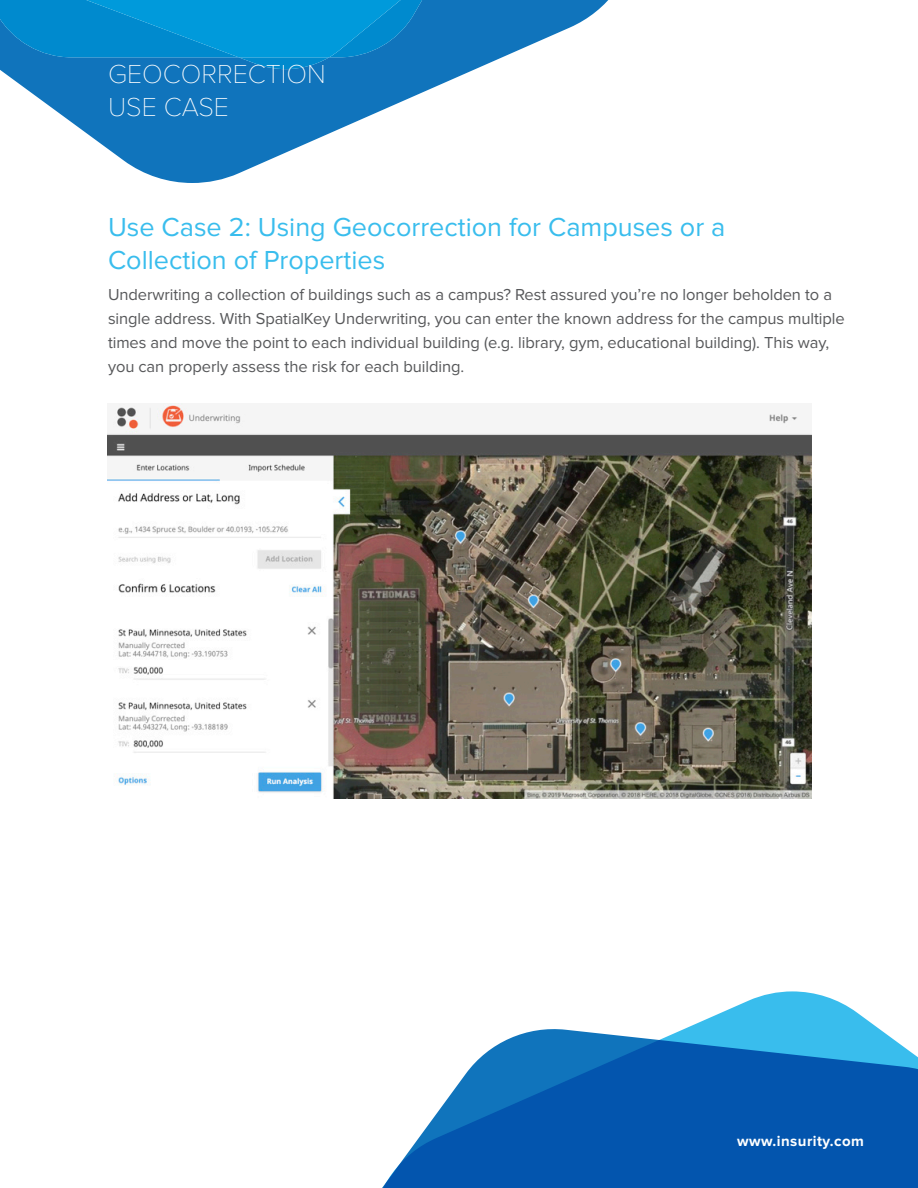
<style>
.page{position:relative;width:918px;height:1188px;background:#fff}
.page>*{position:absolute;margin:0;border:0;box-sizing:border-box;transform-origin:0 0}
.t1{font:27px/33px "Proxima Nova";color:#39bded}
.t2{font:100 27px "Proxima Nova T";color:#fff}
.t3{font:16.5px/24px "Proxima Nova";letter-spacing:-.005em;color:#57585a}
.t4{font:700 15px "Proxima Nova";letter-spacing:.03em;color:#fff}
</style>
<div class="page">
<svg style="left:0;top:0;width:609px;height:183px"></svg>
<svg style="left:0;top:0;width:583px;height:69px;background:#168ece"></svg>
<img style="left:107px;top:403px;width:705px;height:396px">
<svg style="left:686px;top:991px;width:192px;height:37px;fill:#39bded"></svg>
<svg style="left:382px;top:1028px;width:536px;height:160px;background:#2976be"></svg>
<p class="t2" style="left:108px;top:59px;width:219px">GEOCORRECTION</p>
<p class="t2" style="left:108px;top:92px;width:122px">USE CASE</p>
<p class="t1" style="left:108px;top:211px;width:619px">Use Case 2: Using Geocorrection for Campuses or a<br>Collection of Properties</p>
<p class="t3" style="left:108px;top:283px;width:738px">Underwriting a collection of buildings such as a campus? Rest assured you’re no longer beholden to a single address. With SpatialKey Underwriting, you can enter the known address for the campus multiple times and move the point to each individual building (e.g. library, gym, educational building). This way, you can properly assess the risk for each building.</p>
<p class="t4" style="left:737px;top:1132px;width:128px">www.insurity.com</p>
</div>
